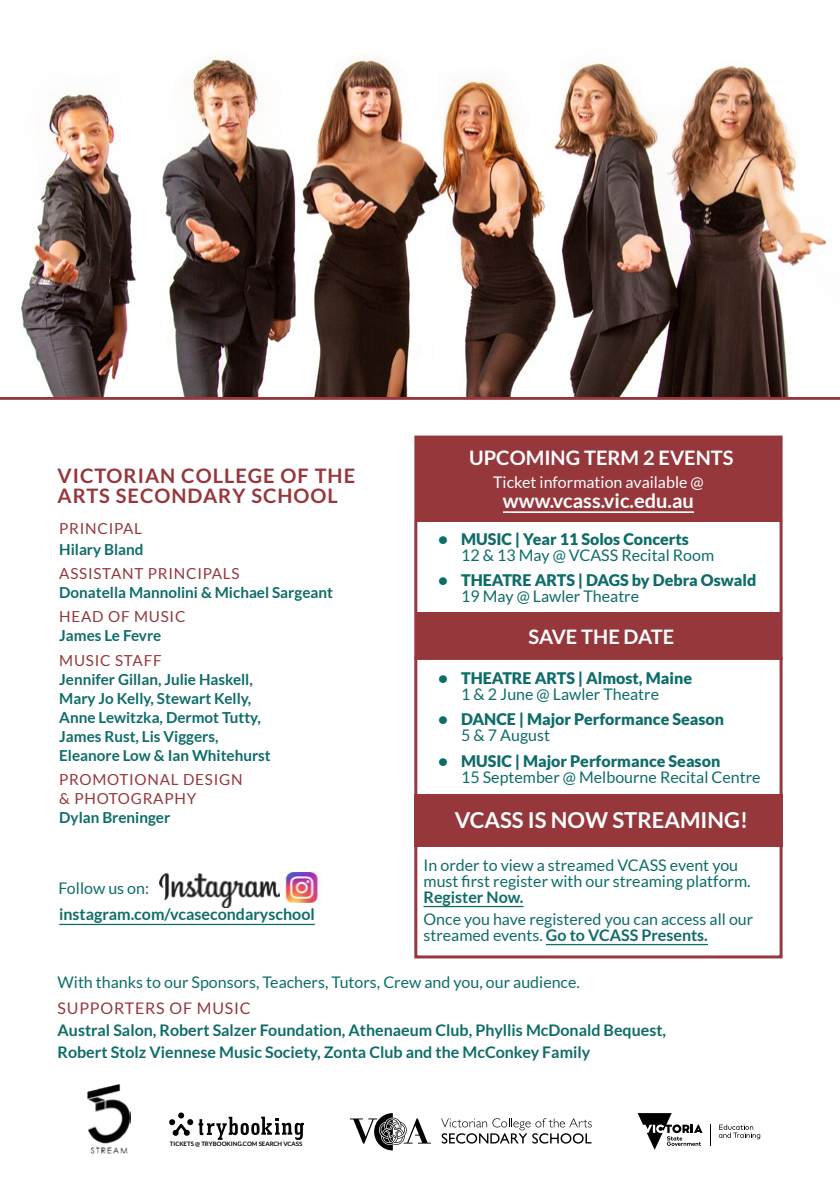
<style>
.page{position:relative;width:840px;height:1191px;background:#fff}
.page>*{position:absolute;margin:0;border:0;box-sizing:border-box;transform-origin:0 0}
.t1{font:700 22px "Lato";color:#fff}
.t2{font:700 20px "Lato";color:#fff}
.t3{font:700 20px/20px "Lato";letter-spacing:.05em;color:#96373c}
.t4{font:16px/16px "Lato";color:#0e6d69}
.t5{font:700 16px/22px "Lato";color:#0e6d69}
.t6{font:900 16px "Lato";color:#0e6d69}
.t7{font:16px "Lato";color:#fff}
.t8{font:16px "Lato";letter-spacing:.05em;color:#96373c}
.t9{font:700 15.2px/19px "Lato";color:#0e6d69}
.t10{font:15.2px/19px "Lato";letter-spacing:.05em;color:#96373c}
.t11{font:700 6px "Lato";color:#000}
.s1{font-weight:700}
</style>
<div class="page">
<div style="left:414px;top:656px;width:368px;height:141px;background:#fff;border:3px solid #96373c"></div>
<div style="left:414px;top:519px;width:368px;height:141px;background:#fff;border:3px solid #96373c"></div>
<svg style="left:0;top:397px;width:839px;height:3px;background:#9b4146"></svg>
<div style="left:414px;top:794px;width:368px;height:164px;background:#fff;border:3px solid #96373c"></div>
<div style="left:414px;top:435px;width:368px;height:84px;background:#96373c;border:3px solid #96373c"></div>
<div style="left:414px;top:794px;width:368px;height:52px;background:#96373c"></div>
<hr style="left:423px;top:906px;width:100px;height:1px;background:#0e6d69">
<hr style="left:545px;top:944px;width:162px;height:1px;background:#0e6d69">
<div style="left:415px;top:475px;width:365px;height:46px;background:#96373c"></div>
<hr style="left:502px;top:511px;width:191px;height:2px;background:#fff">
<div style="left:415px;top:613px;width:365px;height:45px;background:#96373c"></div>
<hr style="left:59px;top:923px;width:256px;height:2px;background:#0e6d69">
<img style="left:279px;top:872px;width:40px;height:30px">
<img style="left:159px;top:873px;width:120px;height:34px">
<svg style="left:637px;top:1113px;width:65px;height:36px"></svg>
<svg style="left:718px;top:1124px;width:41px;height:15px"></svg>
<svg style="left:350px;top:1113px;width:80px;height:37px"></svg>
<svg style="left:441px;top:1118px;width:150px;height:25px"></svg>
<svg style="left:169px;top:1112px;width:135px;height:28px"></svg>
<img style="left:88px;top:1084px;width:43px;height:69px">
<img style="left:20px;top:55px;width:809px;height:342px">
<p class="t3" style="left:58px;top:465px;width:299px">VICTORIAN COLLEGE OF THE<br>ARTS SECONDARY SCHOOL</p>
<p class="t10" style="left:59px;top:518px;width:84px">PRINCIPAL</p>
<p class="t9" style="left:59px;top:539px;width:86px">Hilary Bland</p>
<p class="t10" style="left:59px;top:564px;width:182px">ASSISTANT PRINCIPALS</p>
<p class="t9" style="left:59px;top:583px;width:275px">Donatella Mannolini &amp; Michael Sargeant</p>
<p class="t10" style="left:59px;top:607px;width:128px">HEAD OF MUSIC</p>
<p class="t9" style="left:59px;top:626px;width:104px">James Le Fevre</p>
<p class="t10" style="left:59px;top:650px;width:104px">MUSIC STAFF</p>
<p class="t9" style="left:59px;top:669px;width:213px">Jennifer Gillan, Julie Haskell,<br>Mary Jo Kelly, Stewart Kelly,<br>Anne Lewitzka, Dermot Tutty,<br>James Rust, Lis Viggers,<br>Eleanore Low &amp; Ian Whitehurst</p>
<p class="t10" style="left:59px;top:770px;width:185px">PROMOTIONAL DESIGN &amp; PHOTOGRAPHY</p>
<p class="t9" style="left:59px;top:808px;width:112px">Dylan Breninger</p>
<p class="t4" style="left:58px;top:879px;width:92px">Follow us on:</p>
<p class="t5" style="left:59px;top:903px;width:257px">instagram.com/vcasecondaryschool</p>
<p class="t2" style="left:469px;top:446px;width:265px">UPCOMING TERM 2 EVENTS</p>
<p class="t7" style="left:493px;top:473px;width:212px">Ticket information available @</p>
<p class="t2" style="left:502px;top:489px;width:192px">www.vcass.vic.edu.au</p>
<p class="t6" style="left:438px;top:529px;width:252px">• MUSIC | Year 11 Solos Concerts</p>
<p class="t4" style="left:461px;top:547px;width:254px">12 &amp; 13 May @ VCASS Recital Room</p>
<p class="t6" style="left:438px;top:571px;width:319px">• THEATRE ARTS | DAGS by Debra Oswald</p>
<p class="t4" style="left:461px;top:588px;width:179px">19 May @ Lawler Theatre</p>
<p class="t2" style="left:528px;top:625px;width:147px">SAVE THE DATE</p>
<p class="t6" style="left:438px;top:668px;width:255px">• THEATRE ARTS | Almost, Maine</p>
<p class="t4" style="left:461px;top:685px;width:199px">1 &amp; 2 June @ Lawler Theatre</p>
<p class="t6" style="left:438px;top:710px;width:287px">• DANCE | Major Performance Season</p>
<p class="t4" style="left:461px;top:727px;width:90px">5 &amp; 7 August</p>
<p class="t6" style="left:438px;top:751px;width:283px">• MUSIC | Major Performance Season</p>
<p class="t4" style="left:461px;top:769px;width:301px">15 September @ Melbourne Recital Centre</p>
<h1 class="t1" style="left:454px;top:807px;width:294px">VCASS IS NOW STREAMING!</h1>
<p class="t4" style="left:423px;top:856px;width:328px">In order to view a streamed VCASS event you must first register with our streaming platform.</p>
<p class="t5" style="left:423px;top:885px;width:101px">Register Now.</p>
<p class="t4" style="left:423px;top:910px;width:331px">Once you have registered you can access all our streamed events. <span class="s1">Go to VCASS Presents.</span></p>
<p class="t4" style="left:58px;top:974px;width:523px">With thanks to our Sponsors, Teachers, Tutors, Crew and you, our audience.</p>
<p class="t8" style="left:58px;top:999px;width:195px">SUPPORTERS OF MUSIC</p>
<p class="t5" style="left:58px;top:1019px;width:609px">Austral Salon, Robert Salzer Foundation, Athenaeum Club, Phyllis McDonald Bequest,<br>Robert Stolz Viennese Music Society, Zonta Club and the McConkey Family</p>
<p class="t11" style="left:170px;top:1140px;width:134px">TICKETS @ TRYBOOKING.COM SEARCH VCASS</p>
</div>
